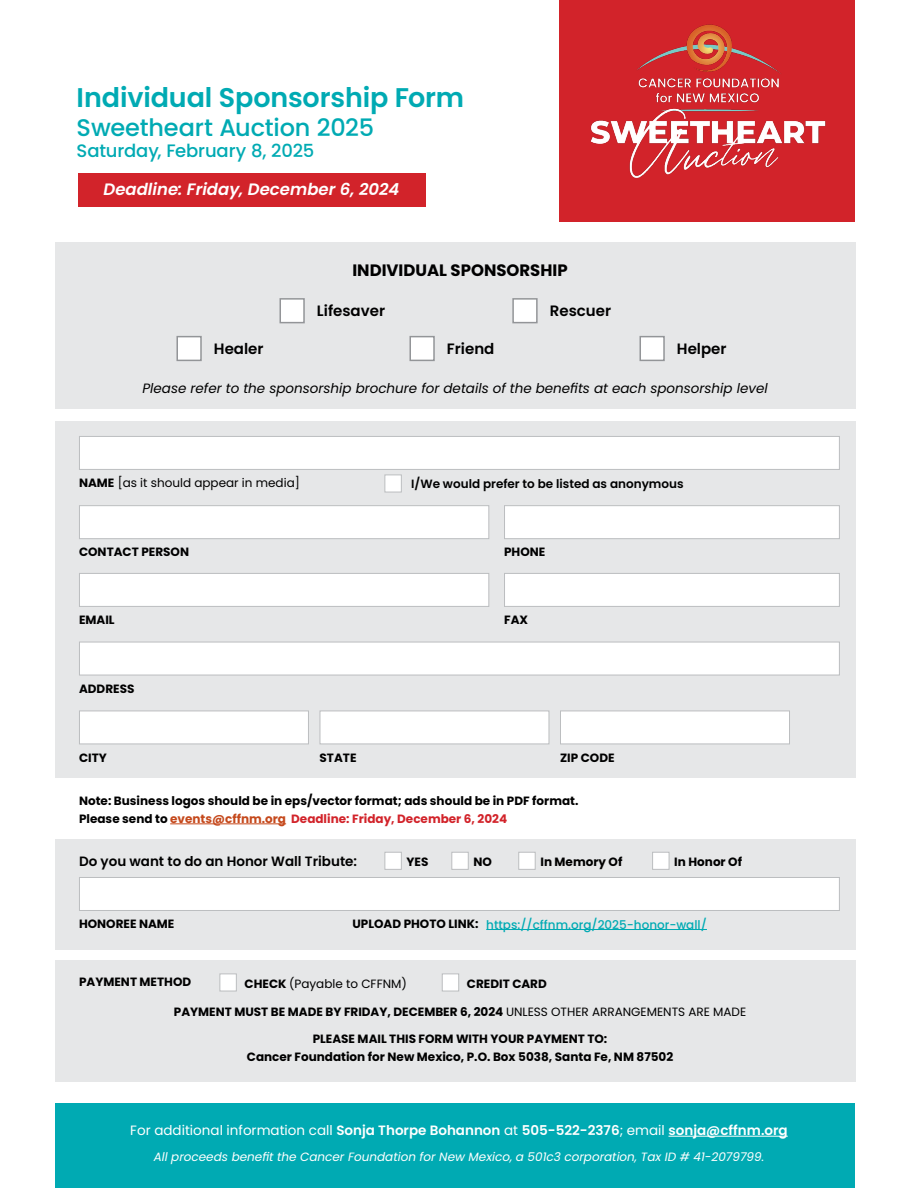
<style>
.page{position:relative;width:918px;height:1188px;background:#fff}
.page>*{position:absolute;margin:0;border:0;box-sizing:border-box;transform-origin:0 0}
.t1{font:600 27px "Poppins";letter-spacing:-.005em;color:#00aab3}
.t2{font:500 24px "Poppins";letter-spacing:-.01em;color:#00aab3}
.t3{font:500 18px "Poppins";letter-spacing:-.01em;color:#00aab3}
.t4{font:italic 600 16.5px "Poppins";color:#fff}
.t5{font:700 16.5px "Poppins";color:#000}
.t6{font:600 15px "Poppins";color:#000}
.t7{font:600 13.5px "Poppins";color:#fff}
.t8{font:italic 13.5px "Poppins";color:#000}
.t9{font:600 13.5px "Poppins";color:#000}
.t10{font:700 12px/18px "Poppins";color:#000}
.t11{font:italic 12px "Poppins";color:#fff}
.t12{font:12px "Poppins";color:#000}
.t13{font:500 12px "Poppins";color:#00aab3}
.t14{font:600 12px "Poppins";color:#000}
.s1{font-weight:700}
.s2{color:#c5491c}
.s3{color:#d2232a}
.s4{font-weight:700;color:#000}
.s5{font-weight:400}
</style>
<div class="page">
<div style="left:560px;top:0;width:295px;height:221px;background:#d2232a"></div>
<div style="left:55px;top:242px;width:800px;height:167px;background:#e6e7e8"></div>
<div style="left:55px;top:421px;width:800px;height:356px;background:#e6e7e8"></div>
<div style="left:55px;top:840px;width:800px;height:110px;background:#e6e7e8"></div>
<div style="left:55px;top:960px;width:800px;height:122px;background:#e6e7e8"></div>
<hr style="left:170px;top:824px;width:116px;height:1px;background:#c5491c">
<div style="left:79px;top:436px;width:761px;height:34px;background:#fff;border:1px solid #bcbec0"></div>
<div style="left:79px;top:573px;width:410px;height:34px;background:#fff;border:1px solid #bcbec0"></div>
<div style="left:79px;top:877px;width:761px;height:34px;background:#fff;border:1px solid #bcbec0"></div>
<div style="left:79px;top:642px;width:761px;height:33px;background:#fff;border:1px solid #bcbec0"></div>
<div style="left:79px;top:711px;width:230px;height:33px;background:#fff;border:1px solid #bcbec0"></div>
<div style="left:320px;top:711px;width:229px;height:33px;background:#fff;border:1px solid #bcbec0"></div>
<div style="left:560px;top:711px;width:230px;height:33px;background:#fff;border:1px solid #bcbec0"></div>
<div style="left:79px;top:505px;width:410px;height:34px;background:#fff;border:1px solid #bcbec0"></div>
<div style="left:504px;top:505px;width:336px;height:34px;background:#fff;border:1px solid #bcbec0"></div>
<div style="left:504px;top:573px;width:336px;height:34px;background:#fff;border:1px solid #bcbec0"></div>
<div style="left:385px;top:475px;width:17px;height:17px;background:#fff;border:1px solid #bcbec0"></div>
<div style="left:385px;top:852px;width:17px;height:18px;background:#fff;border:1px solid #bcbec0"></div>
<div style="left:220px;top:974px;width:17px;height:17px;background:#fff;border:1px solid #bcbec0"></div>
<div style="left:442px;top:974px;width:17px;height:17px;background:#fff;border:1px solid #bcbec0"></div>
<div style="left:451px;top:852px;width:18px;height:18px;background:#fff;border:1px solid #bcbec0"></div>
<div style="left:518px;top:852px;width:18px;height:18px;background:#fff;border:1px solid #bcbec0"></div>
<div style="left:652px;top:852px;width:17px;height:18px;background:#fff;border:1px solid #bcbec0"></div>
<div style="left:78px;top:173px;width:347px;height:34px;background:#d2232a"></div>
<div style="left:55px;top:1104px;width:800px;height:84px;background:#00aab3"></div>
<hr style="left:668px;top:1136px;width:120px;height:1px;background:#fff">
<div style="left:176px;top:336px;width:26px;height:25px;background:#fff;border:2px solid #939598"></div>
<div style="left:410px;top:336px;width:25px;height:25px;background:#fff;border:2px solid #939598"></div>
<div style="left:280px;top:298px;width:25px;height:25px;background:#fff;border:2px solid #939598"></div>
<div style="left:512px;top:298px;width:26px;height:25px;background:#fff;border:2px solid #939598"></div>
<div style="left:640px;top:336px;width:25px;height:25px;background:#fff;border:2px solid #939598"></div>
<hr style="left:486px;top:929px;width:221px;height:1px;background:#00aab3">
<img style="left:637px;top:24px;width:144px;height:79px">
<img style="left:577px;top:108px;width:262px;height:114px">
<h1 class="t1" style="left:77px;top:82px;width:389px">Individual Sponsorship Form</h1>
<h2 class="t2" style="left:77px;top:113px;width:299px">Sweetheart Auction 2025</h2>
<h3 class="t3" style="left:77px;top:141px;width:239px">Saturday, February 8, 2025</h3>
<h3 class="t4" style="left:104px;top:180px;width:297px">Deadline: Friday, December 6, 2024</h3>
<h3 class="t5" style="left:352px;top:260px;width:217px">INDIVIDUAL SPONSORSHIP</h3>
<p class="t6" style="left:317px;top:302px;width:70px">Lifesaver</p>
<p class="t6" style="left:550px;top:302px;width:63px">Rescuer</p>
<p class="t6" style="left:214px;top:340px;width:51px">Healer</p>
<p class="t6" style="left:447px;top:340px;width:49px">Friend</p>
<p class="t6" style="left:677px;top:340px;width:51px">Helper</p>
<p class="t8" style="left:142px;top:381px;width:627px">Please refer to the sponsorship brochure for details of the benefits at each sponsorship level</p>
<p class="t12" style="left:79px;top:476px;width:222px"><span class="s1">NAME</span> [as it should appear in media]</p>
<p class="t14" style="left:411px;top:477px;width:274px">I/We would prefer to be listed as anonymous</p>
<p class="t10" style="left:79px;top:543px;width:111px">CONTACT PERSON</p>
<p class="t10" style="left:504px;top:543px;width:43px">PHONE</p>
<p class="t10" style="left:79px;top:611px;width:37px">EMAIL</p>
<p class="t10" style="left:79px;top:680px;width:57px">ADDRESS</p>
<p class="t10" style="left:504px;top:611px;width:25px">FAX</p>
<p class="t10" style="left:320px;top:748px;width:38px">STATE</p>
<p class="t10" style="left:560px;top:748px;width:56px">ZIP CODE</p>
<p class="t10" style="left:79px;top:748px;width:29px">CITY</p>
<p class="t10" style="left:79px;top:792px;width:501px">Note: Business logos should be in eps/vector format; ads should be in PDF format.<br>Please send to <span class="s2">events@cffnm.org</span> <span class="s3">Deadline: Friday, December 6, 2024</span></p>
<p class="t9" style="left:79px;top:853px;width:280px">Do you want to do an Honor Wall Tribute:</p>
<p class="t10" style="left:407px;top:853px;width:23px">YES</p>
<p class="t10" style="left:474px;top:853px;width:20px">NO</p>
<p class="t10" style="left:540px;top:853px;width:83px">In Memory Of</p>
<p class="t10" style="left:674px;top:853px;width:69px">In Honor Of</p>
<p class="t10" style="left:79px;top:915px;width:97px">HONOREE NAME</p>
<p class="t10" style="left:79px;top:973px;width:114px">PAYMENT METHOD</p>
<p class="t13" style="left:352px;top:917px;width:356px"><span class="s4">UPLOAD PHOTO LINK:</span> https://cffnm.org/2025-honor-wall/</p>
<p class="t12" style="left:245px;top:976px;width:164px"><span class="s1">CHECK</span> (Payable to CFFNM)</p>
<p class="t10" style="left:467px;top:974px;width:81px">CREDIT CARD</p>
<p class="t10" style="left:174px;top:1003px;width:574px">PAYMENT MUST BE MADE BY FRIDAY, DECEMBER 6, 2024 <span class="s5">UNLESS OTHER ARRANGEMENTS ARE MADE</span></p>
<p class="t10" style="left:247px;top:1029px;width:428px;text-align:center">PLEASE MAIL THIS FORM WITH YOUR PAYMENT TO:<br>Cancer Foundation for New Mexico, P.O. Box 5038, Santa Fe, NM 87502</p>
<p class="t7" style="left:130px;top:1123px;width:659px"><span class="s5">For additional information call</span> Sonja Thorpe Bohannon <span class="s5">at</span> 505-522-2376<span class="s5">; email</span> sonja@cffnm.org</p>
<p class="t11" style="left:154px;top:1150px;width:612px">All proceeds benefit the Cancer Foundation for New Mexico, a 501c3 corporation, Tax ID # 41-2079799.</p>
</div>
